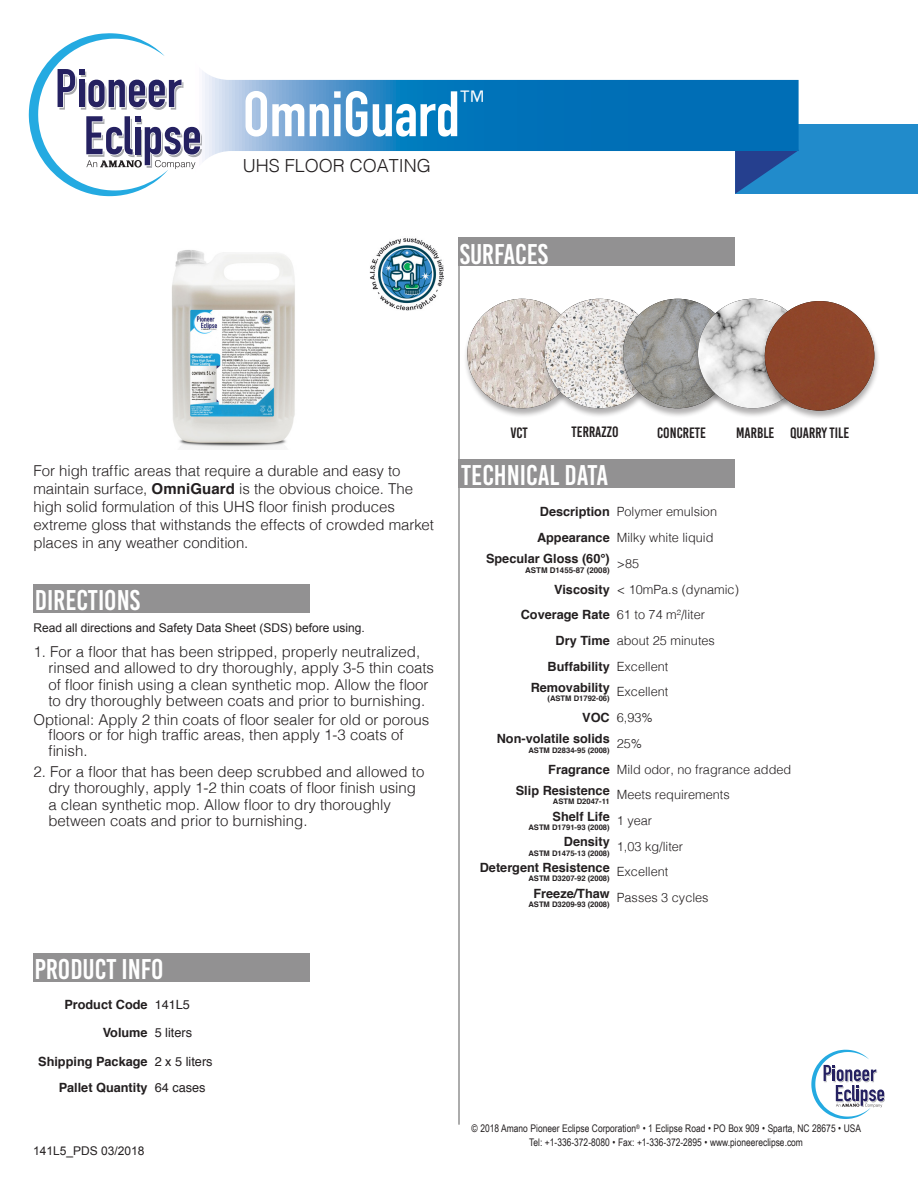
<style>
.page{position:relative;width:918px;height:1188px;background:#fff}
.page>*{position:absolute;margin:0;border:0;box-sizing:border-box;transform-origin:0 0}
.t1{font:700 63px "DIN Condensed";color:#fff}
.t2{font:28.5px "Bebas Kai";color:#fff}
.t3{font:300 27.15px "Helvetica";color:#fff}
.t4{font:300 18px "Helvetica";color:#231f20}
.product_description{font:300 15px/16.5px "Helvetica";color:#231f20}
.t5{font:15px "Bebas Kai";color:#231f20}
.t6{font:700 12.75px "Helvetica";color:#231f20}
.t7{font:300 12.75px "Helvetica";color:#231f20}
.t8{font:12.75px "Helvetica";color:#231f20}
.t9{font:12px "Arial";color:#231f20}
.t10{font:10.5px "Arial Narrow";color:#231f20}
.t11{font:700 7.95px "Helvetica";color:#231f20}
.t12{font:700 7.65px "Helvetica";color:#231f20}
.s1{font-weight:700}
</style>
<div class="page">
<div style="left:735px;top:125px;width:183px;height:69px;background:#218bcb"></div>
<svg style="left:28px;top:71px;width:771px;height:126px"></svg>
<div style="left:463px;top:298px;width:120px;height:120px;background:#231f20;opacity:.36"></div>
<img style="left:467px;top:299px;width:110px;height:109px;border-radius:55px">
<div style="left:540px;top:298px;width:120px;height:120px;background:#231f20;opacity:.36"></div>
<img style="left:545px;top:299px;width:109px;height:109px;border-radius:55px">
<div style="left:619px;top:298px;width:120px;height:120px;background:#231f20;opacity:.36"></div>
<img style="left:623px;top:299px;width:110px;height:109px;border-radius:55px">
<div style="left:694px;top:298px;width:120px;height:120px;background:#231f20;opacity:.36"></div>
<img style="left:698px;top:299px;width:109px;height:109px;border-radius:55px">
<div style="left:761px;top:300px;width:119px;height:120px;background:#231f20;opacity:.36"></div>
<div style="left:765px;top:301px;width:109px;height:110px;background:#8d462b;border-radius:55px"></div>
<hr style="left:458px;top:247px;width:2px;height:878px;background:#929192">
<div style="left:458px;top:238px;width:277px;height:28px;background:#929192"></div>
<div style="left:458px;top:459px;width:277px;height:29px;background:#929192"></div>
<div style="left:33px;top:584px;width:277px;height:29px;background:#929192"></div>
<div style="left:33px;top:953px;width:276px;height:29px;background:#929192"></div>
<img style="left:369px;top:238px;width:75px;height:73px">
<img style="left:172px;top:250px;width:123px;height:198px">
<svg style="left:29px;top:33px;width:173px;height:163px"></svg>
<svg style="left:811px;top:1050px;width:74px;height:69px"></svg>
<p class="t1" style="left:243px;top:72px;width:219px">OmniGuard</p>
<p class="t3" style="left:460px;top:77px;width:27px">™</p>
<p class="t4" style="left:243px;top:150px;width:190px">UHS FLOOR COATING</p>
<p class="t2" style="left:460px;top:238px;width:90px">SURFACES</p>
<p class="product_description" style="left:33px;top:460px;width:402px;line-height:18px">For high traffic areas that require a durable and easy to maintain surface, <span class="s1">OmniGuard</span> is the obvious choice. The high solid formulation of this UHS floor finish produces extreme gloss that withstands the effects of crowded market places in any weather condition.</p>
<p class="t2" style="left:35px;top:585px;width:107px">DIRECTIONS</p>
<p class="t9" style="left:33px;top:620px;width:333px">Read all directions and Safety Data Sheet (SDS) before using.</p>
<p class="product_description" style="left:48px;top:642px;width:387px;text-indent:-15px">1. For a floor that has been stripped, properly neutralized, rinsed and allowed to dry thoroughly, apply 3-5 thin coats of floor finish using a clean synthetic mop. Allow the floor to dry thoroughly between coats and prior to burnishing.</p>
<p class="product_description" style="left:48px;top:711px;width:382px;line-height:15px;text-indent:-15px">Optional: Apply 2 thin coats of floor sealer for old or porous floors or for high traffic areas, then apply 1-3 coats of</p>
<p class="product_description" style="left:48px;top:742px;width:41px">finish.</p>
<p class="product_description" style="left:48px;top:762px;width:378px;text-indent:-15px">2. For a floor that has been deep scrubbed and allowed to dry thoroughly, apply 1-2 thin coats of floor finish using a clean synthetic mop. Allow floor to dry thoroughly between coats and prior to burnishing.</p>
<p class="t2" style="left:34px;top:954px;width:130px">PRODUCT INFO</p>
<p class="t6" style="left:64px;top:994px;width:85px">Product Code</p>
<p class="t8" style="left:155px;top:994px;width:37px">141L5</p>
<p class="t6" style="left:103px;top:1022px;width:46px">Volume</p>
<p class="t8" style="left:155px;top:1023px;width:39px">5 liters</p>
<p class="t6" style="left:38px;top:1051px;width:111px">Shipping Package</p>
<p class="t8" style="left:155px;top:1052px;width:59px">2 x 5 liters</p>
<p class="t6" style="left:59px;top:1077px;width:90px">Pallet Quantity</p>
<p class="t8" style="left:155px;top:1077px;width:52px">64 cases</p>
<p class="t9" style="left:33px;top:1143px;width:113px">141L5_PDS 03/2018</p>
<p class="t5" style="left:510px;top:425px;width:19px">VCT</p>
<p class="t5" style="left:572px;top:424px;width:48px">TERRAZZO</p>
<p class="t5" style="left:657px;top:425px;width:50px">CONCRETE</p>
<p class="t5" style="left:736px;top:425px;width:40px">MARBLE</p>
<p class="t5" style="left:790px;top:424px;width:61px">QUARRY TILE</p>
<p class="t2" style="left:461px;top:460px;width:149px">TECHNICAL DATA</p>
<p class="t6" style="left:540px;top:501px;width:71px">Description</p>
<p class="t7" style="left:617px;top:501px;width:102px">Polymer emulsion</p>
<p class="t6" style="left:537px;top:527px;width:74px">Appearance</p>
<p class="t7" style="left:617px;top:526px;width:98px">Milky white liquid</p>
<p class="t6" style="left:486px;top:548px;width:125px">Specular Gloss (60°)</p>
<p class="t11" style="left:525px;top:563px;width:86px">ASTM D1455-87 (2008)</p>
<p class="t7" style="left:617px;top:552px;width:24px">&gt;85</p>
<p class="t6" style="left:554px;top:579px;width:57px">Viscosity</p>
<p class="t7" style="left:617px;top:578px;width:124px">&lt; 10mPa.s (dynamic)</p>
<p class="t6" style="left:521px;top:605px;width:90px">Coverage Rate</p>
<p class="t7" style="left:617px;top:604px;width:90px">61 to 74 m²/liter</p>
<p class="t6" style="left:556px;top:630px;width:56px">Dry Time</p>
<p class="t7" style="left:617px;top:630px;width:100px">about 25 minutes</p>
<p class="t6" style="left:548px;top:656px;width:64px">Buffability</p>
<p class="t7" style="left:617px;top:655px;width:53px">Excellent</p>
<p class="t6" style="left:531px;top:677px;width:81px">Removability</p>
<p class="t12" style="left:547px;top:692px;width:64px">(ASTM D1792-06)</p>
<p class="t7" style="left:617px;top:681px;width:53px">Excellent</p>
<p class="t6" style="left:582px;top:708px;width:29px">VOC</p>
<p class="t7" style="left:617px;top:707px;width:38px">6,93%</p>
<p class="t6" style="left:497px;top:729px;width:114px">Non-volatile solids</p>
<p class="t12" style="left:528px;top:744px;width:83px">ASTM D2834-95 (2008)</p>
<p class="t7" style="left:617px;top:732px;width:27px">25%</p>
<p class="t6" style="left:548px;top:759px;width:63px">Fragrance</p>
<p class="t7" style="left:617px;top:758px;width:176px">Mild odor, no fragrance added</p>
<p class="t6" style="left:516px;top:780px;width:95px">Slip Resistence</p>
<p class="t12" style="left:553px;top:795px;width:58px">ASTM D2047-11</p>
<p class="t7" style="left:617px;top:784px;width:114px">Meets requirements</p>
<p class="t6" style="left:553px;top:806px;width:59px">Shelf Life</p>
<p class="t12" style="left:528px;top:821px;width:83px">ASTM D1791-93 (2008)</p>
<p class="t7" style="left:617px;top:810px;width:37px">1 year</p>
<p class="t6" style="left:564px;top:832px;width:47px">Density</p>
<p class="t12" style="left:528px;top:847px;width:83px">ASTM D1475-13 (2008)</p>
<p class="t7" style="left:617px;top:835px;width:68px">1,03 kg/liter</p>
<p class="t6" style="left:480px;top:857px;width:131px">Detergent Resistence</p>
<p class="t12" style="left:528px;top:872px;width:83px">ASTM D3207-92 (2008)</p>
<p class="t7" style="left:617px;top:861px;width:53px">Excellent</p>
<p class="t6" style="left:534px;top:883px;width:78px">Freeze/Thaw</p>
<p class="t12" style="left:528px;top:898px;width:83px">ASTM D3209-93 (2008)</p>
<p class="t7" style="left:617px;top:887px;width:93px">Passes 3 cycles</p>
<p class="t10" style="left:472px;top:1121px;width:391px">© 2018 Amano Pioneer Eclipse Corporation<sup>®</sup> • 1 Eclipse Road • PO Box 909 • Sparta, NC 28675 • USA</p>
<p class="t10" style="left:529px;top:1134px;width:275px">Tel: +1-336-372-8080 • Fax: +1-336-372-2895 • www.pioneereclipse.com</p>
</div>
